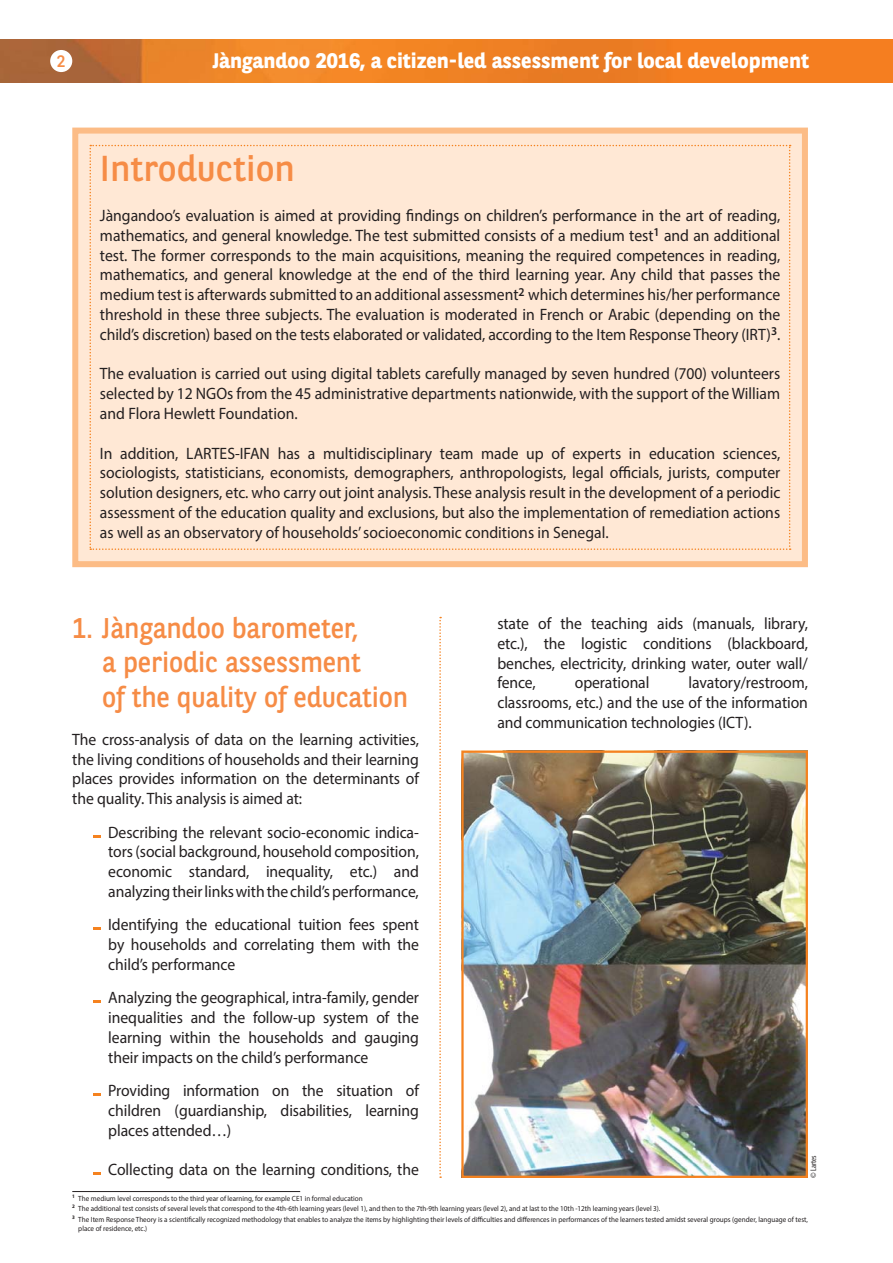
<style>
.page{position:relative;width:893px;height:1263px;background:#fff}
.page>*{position:absolute;margin:0;border:0;box-sizing:border-box;transform-origin:0 0}
.t1{font:36px "BNPP Sans";color:#f68c46}
.t2{font:28.5px/34.2px "BNPP Sans";letter-spacing:-.005em;color:#f68c46;scale:.95 1}
.t3{font:700 21px "BNPP Sans";color:#fff}
.t4{font:16.5px/19.8px "Myriad Pro";letter-spacing:-.005em;color:#231f20;text-align:justify;scale:.95 1}
.t5{font:16.5px "BNPP Sans";color:#f68c46}
.t6{font:condensed 8.25px "Myriad Pro";letter-spacing:-.005em;color:#231f20}
.t7{font:7.5px/10.8px "Myriad Pro";color:#231f20;scale:.95 1}
</style>
<div class="page">
<div style="left:75px;top:131px;width:730px;height:433px;background:#ffe8d5"></div>
<div style="left:72px;top:128px;width:736px;height:439px;border:6px solid #fcbc86"></div>
<svg style="left:90px;top:145px;width:701px;height:405px"></svg>
<svg style="left:93px;top:835px;width:8px;height:2px"></svg>
<svg style="left:93px;top:927px;width:8px;height:3px"></svg>
<svg style="left:93px;top:1000px;width:8px;height:3px"></svg>
<svg style="left:93px;top:1093px;width:8px;height:3px"></svg>
<svg style="left:93px;top:1172px;width:8px;height:3px"></svg>
<hr style="left:72px;top:1191px;width:228px;height:1px;background:#231f20">
<svg style="left:439px;top:617px;width:2px;height:561px"></svg>
<img style="left:0;top:39px;width:893px;height:44px">
<img style="left:464px;top:753px;width:341px;height:422px">
<div style="left:461px;top:750px;width:347px;height:428px;border:2px solid #f5821f"></div>
<div style="left:50px;top:50px;width:22px;height:22px;background:#fff;border-radius:50%"></div>
<p class="t5" style="left:57px;top:54px;width:10px">2</p>
<p class="t3" style="left:213px;top:52px;width:598px">Jàngandoo 2016, a citizen-led assessment for local development</p>
<h1 class="t1" style="left:100px;top:152px;width:196px">Introduction</h1>
<p class="t4" style="left:100px;top:207px;width:718px">Jàngandoo’s evaluation is aimed at providing findings on children’s performance in the art of reading, mathematics, and general knowledge. The test submitted consists of a medium test<sup>1</sup> and an additional test. The former corresponds to the main acquisitions, meaning the required competences in reading, mathematics, and general knowledge at the end of the third learning year. Any child that passes the medium test is afterwards submitted to an additional assessment<sup>2</sup> which determines his/her performance threshold in these three subjects. The evaluation is moderated in French or Arabic (depending on the child’s discretion) based on the tests elaborated or validated, according to the Item Response Theory (IRT)<sup>3</sup>.</p>
<p class="t4" style="left:100px;top:366px;width:718px">The evaluation is carried out using digital tablets carefully managed by seven hundred (700) volunteers selected by 12 NGOs from the 45 administrative departments nationwide, with the support of the William and Flora Hewlett Foundation.</p>
<p class="t4" style="left:100px;top:445px;width:718px">In addition, LARTES-IFAN has a multidisciplinary team made up of experts in education sciences, sociologists, statisticians, economists, demographers, anthropologists, legal officials, jurists, computer solution designers, etc. who carry out joint analysis. These analysis result in the development of a periodic assessment of the education quality and exclusions, but also the implementation of remediation actions as well as an observatory of households’ socioeconomic conditions in Senegal.</p>
<h2 class="t2" style="left:102px;top:613px;width:323px;text-indent:-30px">1. Jàngandoo barometer,<br>a periodic assessment<br>of the quality of education</h2>
<p class="t4" style="left:72px;top:731px;width:366px">The cross-analysis of data on the learning activities, the living conditions of households and their learning places provides information on the determinants of the quality. This analysis is aimed at:</p>
<p class="t4" style="left:108px;top:824px;width:328px">Describing the relevant socio-economic indica&shy;tors (social background, household composition, economic standard, inequality, etc.) and analyzing their links with the child’s performance,</p>
<p class="t4" style="left:108px;top:916px;width:329px">Identifying the educational tuition fees spent by households and correlating them with the child’s performance</p>
<p class="t4" style="left:108px;top:989px;width:329px">Analyzing the geographical, intra-family, gender inequalities and the follow-up system of the learning within the households and gauging their impacts on the child’s performance</p>
<p class="t4" style="left:108px;top:1082px;width:328px">Providing information on the situation of children (guardianship, disabilities, learning places attended…)</p>
<p class="t4" style="left:108px;top:1161px;width:328px">Collecting data on the learning conditions, the</p>
<p class="t4" style="left:497px;top:615px;width:328px">state of the teaching aids (manuals, library, etc.), the logistic conditions (blackboard, benches, electricity, drinking water, outer wall/ fence,</p>
<p class="t4" style="left:497px;top:675px;width:328px;text-indent:191px">lavatory/restroom, classrooms, etc.) and the use of the information and communication technologies (ICT).</p>
<p class="t4" style="left:575px;top:675px;width:80px">operational</p>
<p class="t6" style="left:809px;top:1178px;width:24px;rotate:-90deg">© Lartes</p>
<p class="t7" style="left:72px;top:1193px;width:776px"><sup>1</sup> The medium level corresponds to the third year of learning, for example CE1 in formal education<br><sup>2</sup> The additional test consists of several levels that correspond to the 4th-6th learning years (level 1), and then to the 7th-9th learning years (level 2), and at last to the 10th -12th learning years (level 3).<br><sup>3</sup> The Item Response Theory is a scientifically recognized methodology that enables to analyze the items by highlighting their levels of difficulties and differences in performances of the learners tested amidst several groups (gender, language of test,</p>
<p class="t7" style="left:78px;top:1224px;width:74px">place of residence, etc.)</p>
</div>
